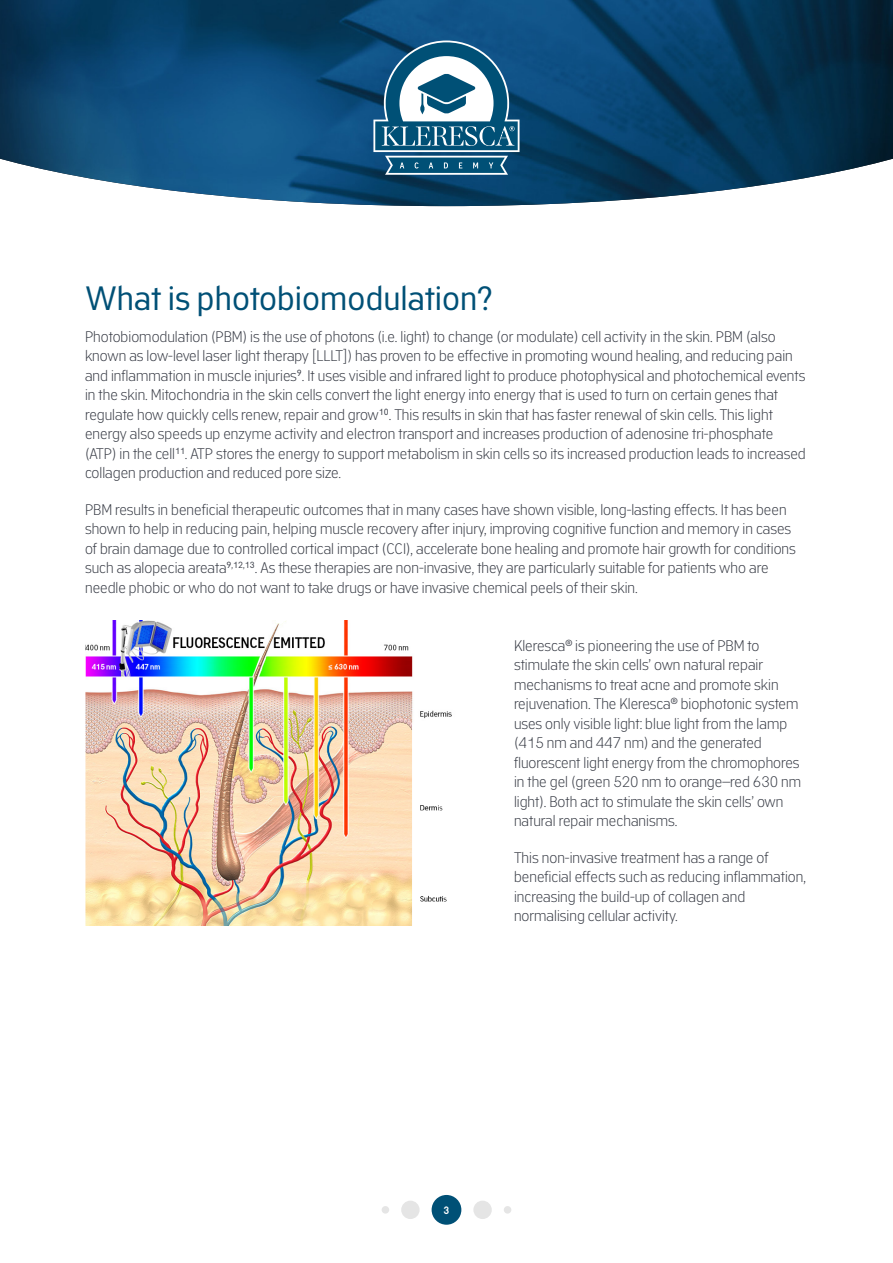
<style>
.page{position:relative;width:893px;height:1263px;background:#fff}
.page>*{position:absolute;margin:0;border:0;box-sizing:border-box;transform-origin:0 0}
.H3_Red{font:33px "Academy Sans";color:#005076}
.Copy{font:300 15px/19.5px "Academy Sans";color:#323640}
.t1{font:600 10.5px "Academy Sans";color:#fff}
</style>
<div class="page">
<img style="left:0;top:155px;width:893px;height:51px">
<img style="left:0;top:0;width:893px;height:155px">
<div style="left:473px;top:1200px;width:19px;height:19px;background:#e5e5e5;border-radius:50%"></div>
<div style="left:401px;top:1200px;width:19px;height:19px;background:#e5e5e5;border-radius:50%"></div>
<div style="left:382px;top:1206px;width:7px;height:7px;background:#e5e5e5;border-radius:50%"></div>
<div style="left:504px;top:1206px;width:7px;height:7px;background:#e5e5e5;border-radius:50%"></div>
<div style="left:432px;top:1195px;width:29px;height:30px;background:#005076;border-radius:50%"></div>
<svg style="left:373px;top:41px;width:146px;height:134px"></svg>
<img style="left:85px;top:620px;width:367px;height:306px">
<p class="H3_Red" style="left:85px;top:277px;width:410px">What is photobiomodulation?</p>
<p class="Copy" style="left:85px;top:326px;width:722px">Photobiomodulation (PBM) is the use of photons (i.e. light) to change (or modulate) cell activity in the skin. PBM (also known as low-level laser light therapy [LLLT]) has proven to be effective in promoting wound healing, and reducing pain and inflammation in muscle injuries<sup>9</sup>. It uses visible and infrared light to produce photophysical and photochemical events in the skin. Mitochondria in the skin cells convert the light energy into energy that is used to turn on certain genes that regulate how quickly cells renew, repair and grow<sup>10</sup>. This results in skin that has faster renewal of skin cells. This light energy also speeds up enzyme activity and electron transport and increases production of adenosine tri-phosphate (ATP) in the cell<sup>11</sup>. ATP stores the energy to support metabolism in skin cells so its increased production leads to increased collagen production and reduced pore size.</p>
<p class="Copy" style="left:85px;top:499px;width:712px">PBM results in beneficial therapeutic outcomes that in many cases have shown visible, long-lasting effects. It has been shown to help in reducing pain, helping muscle recovery after injury, improving cognitive function and memory in cases of brain damage due to controlled cortical impact (CCI), accelerate bone healing and promote hair growth for conditions such as alopecia areata<sup>9,12,13</sup>. As these therapies are non-invasive, they are particularly suitable for patients who are needle phobic or who do not want to take drugs or have invasive chemical peels of their skin.</p>
<p class="Copy" style="left:514px;top:635px;width:289px">Kleresca<sup>®</sup> is pioneering the use of PBM to stimulate the skin cells’ own natural repair mechanisms to treat acne and promote skin rejuvenation. The Kleresca<sup>®</sup> biophotonic system uses only visible light: blue light from the lamp (415 nm and 447 nm) and the generated fluorescent light energy from the chromophores in the gel (green 520 nm to orange–red 630 nm light). Both act to stimulate the skin cells’ own natural repair mechanisms.</p>
<p class="Copy" style="left:514px;top:847px;width:294px">This non-invasive treatment has a range of beneficial effects such as reducing inflammation, increasing the build-up of collagen and normalising cellular activity.</p>
<p class="t1" style="left:443px;top:1204px;width:7px">3</p>
</div>
